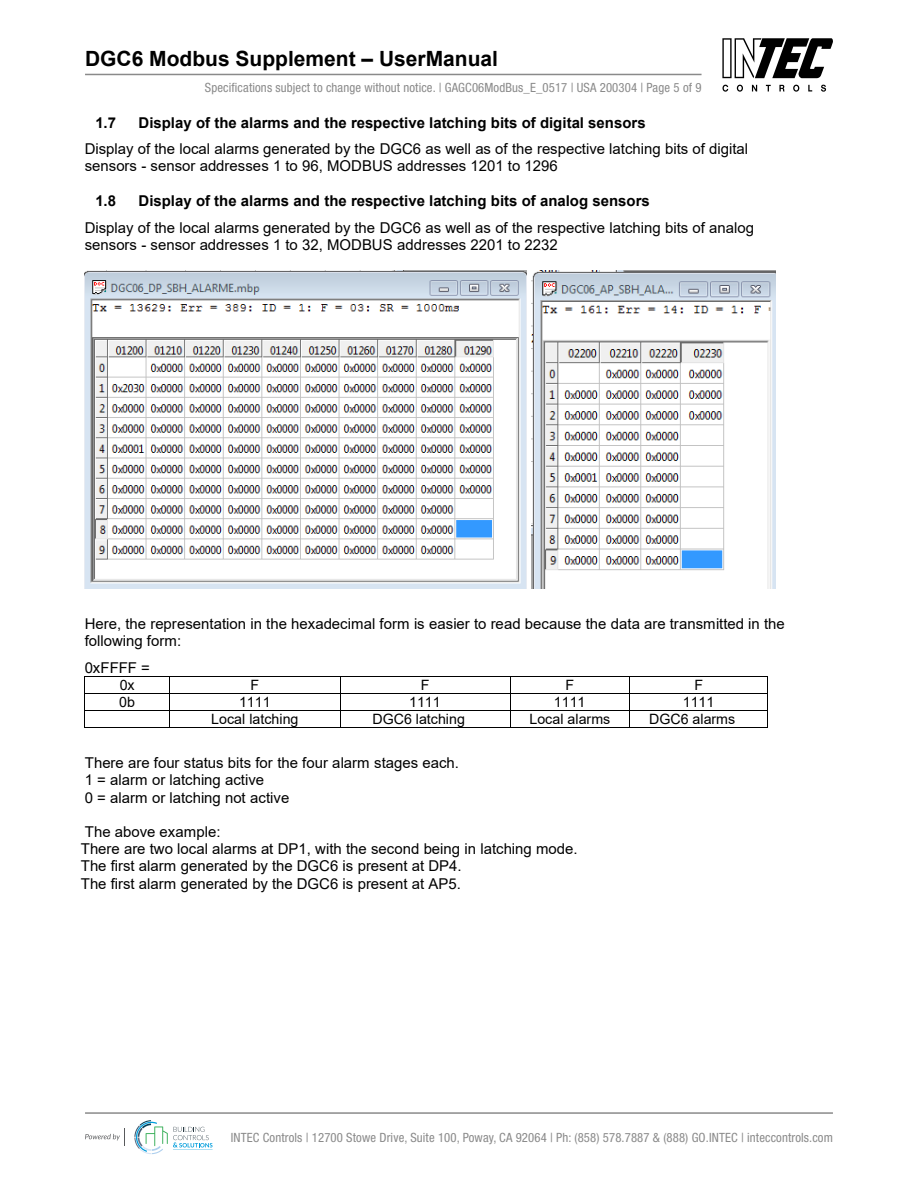
<style>
.page{position:relative;width:918px;height:1188px;background:#fff}
.page>*{position:absolute;margin:0;border:0;box-sizing:border-box;transform-origin:0 0}
.t1{font:700 21px "Arial";color:#000}
.t2{font:15px/17.2px "Arial";color:#000}
.t3{font:700 15px "Arial";color:#000}
.t4{font:14.25px "Arial";color:#000}
.t5{font:condensed 12.75px "Helvetica Neue";letter-spacing:.01em;color:#8a8a8a}
.s1{font-weight:700}
</style>
<div class="page">
<hr style="left:85px;top:676px;width:85px;height:1px;background:#000">
<hr style="left:170px;top:676px;width:170px;height:1px;background:#000">
<hr style="left:340px;top:676px;width:170px;height:1px;background:#000">
<hr style="left:511px;top:676px;width:118px;height:1px;background:#000">
<hr style="left:630px;top:676px;width:137px;height:1px;background:#000">
<hr style="left:85px;top:693px;width:85px;height:1px;background:#000">
<hr style="left:170px;top:693px;width:170px;height:1px;background:#000">
<hr style="left:340px;top:693px;width:170px;height:1px;background:#000">
<hr style="left:511px;top:693px;width:118px;height:1px;background:#000">
<hr style="left:630px;top:693px;width:137px;height:1px;background:#000">
<hr style="left:85px;top:710px;width:85px;height:1px;background:#000">
<hr style="left:170px;top:710px;width:170px;height:1px;background:#000">
<hr style="left:340px;top:710px;width:170px;height:1px;background:#000">
<hr style="left:511px;top:710px;width:118px;height:1px;background:#000">
<hr style="left:630px;top:710px;width:137px;height:1px;background:#000">
<svg style="left:84px;top:676px;width:1px;height:52px"></svg>
<hr style="left:85px;top:727px;width:85px;height:1px;background:#000">
<hr style="left:170px;top:727px;width:170px;height:1px;background:#000">
<svg style="left:340px;top:677px;width:1px;height:50px"></svg>
<hr style="left:340px;top:727px;width:170px;height:1px;background:#000">
<svg style="left:510px;top:676px;width:1px;height:52px"></svg>
<hr style="left:511px;top:727px;width:118px;height:1px;background:#000">
<svg style="left:629px;top:676px;width:1px;height:52px"></svg>
<hr style="left:630px;top:727px;width:137px;height:1px;background:#000">
<svg style="left:767px;top:676px;width:1px;height:52px"></svg>
<img style="left:85px;top:271px;width:442px;height:318px">
<img style="left:531px;top:271px;width:244px;height:318px">
<svg style="left:722px;top:85px;width:6px;height:7px"></svg>
<svg style="left:737px;top:85px;width:6px;height:7px"></svg>
<svg style="left:752px;top:85px;width:5px;height:6px"></svg>
<svg style="left:766px;top:85px;width:5px;height:6px"></svg>
<svg style="left:779px;top:85px;width:6px;height:6px"></svg>
<svg style="left:793px;top:85px;width:6px;height:7px"></svg>
<svg style="left:808px;top:85px;width:4px;height:6px"></svg>
<svg style="left:821px;top:85px;width:5px;height:7px"></svg>
<svg style="left:722px;top:38px;width:111px;height:40px"></svg>
<hr style="left:85px;top:74px;width:617px;height:1px;background:#8a8a8a">
<hr style="left:85px;top:1112px;width:748px;height:2px;background:#8a8a8a">
<svg style="left:134px;top:1120px;width:79px;height:34px"></svg>
<svg style="left:85px;top:1129px;width:40px;height:17px"></svg>
<h1 class="t1" style="left:85px;top:44px;width:415px">DGC6 Modbus Supplement – UserManual</h1>
<p class="t5" style="left:205px;top:80px;width:498px">Specifications subject to change without notice. | GAGC06ModBus_E_0517 | USA 200304 | Page 5 of 9</p>
<p class="t2" style="left:85px;top:109px;width:665px;line-height:26.2px;text-indent:54px"><span class="s1">Display of the alarms and the respective latching bits of digital sensors<br></span>Display of the local alarms generated by the DGC6 as well as of the respective latching bits of digital</p>
<p class="t2" style="left:85px;top:157px;width:475px">sensors - sensor addresses 1 to 96, MODBUS addresses 1201 to 1296</p>
<p class="t3" style="left:95px;top:190px;width:22px">1.8</p>
<p class="t3" style="left:95px;top:112px;width:22px">1.7</p>
<p class="t2" style="left:85px;top:188px;width:671px;line-height:26.4px;text-indent:54px"><span class="s1">Display of the alarms and the respective latching bits of analog sensors<br></span>Display of the local alarms generated by the DGC6 as well as of the respective latching bits of analog</p>
<p class="t2" style="left:85px;top:236px;width:475px">sensors - sensor addresses 1 to 32, MODBUS addresses 2201 to 2232</p>
<p class="t2" style="left:85px;top:615px;width:702px">Here, the representation in the hexadecimal form is easier to read because the data are transmitted in the following form:</p>
<p class="t2" style="left:85px;top:659px;width:67px">0xFFFF =</p>
<p class="t4" style="left:120px;top:675px;width:17px">0x</p>
<p class="t4" style="left:251px;top:675px;width:10px">F</p>
<p class="t4" style="left:421px;top:675px;width:10px">F</p>
<p class="t4" style="left:565px;top:675px;width:10px">F</p>
<p class="t4" style="left:694px;top:675px;width:10px">F</p>
<p class="t4" style="left:119px;top:692px;width:17px">0b</p>
<p class="t4" style="left:239px;top:692px;width:33px">1111</p>
<p class="t4" style="left:409px;top:692px;width:33px">1111</p>
<p class="t4" style="left:554px;top:692px;width:33px">1111</p>
<p class="t4" style="left:683px;top:692px;width:33px">1111</p>
<p class="t4" style="left:211px;top:709px;width:89px">Local latching</p>
<p class="t4" style="left:372px;top:709px;width:94px">DGC6 latching</p>
<p class="t4" style="left:529px;top:709px;width:82px">Local alarms</p>
<p class="t4" style="left:649px;top:709px;width:88px">DGC6 alarms</p>
<p class="t2" style="left:85px;top:754px;width:376px">There are four status bits for the four alarm stages each.<br>1 = alarm or latching active<br>0 = alarm or latching not active</p>
<p class="t2" style="left:81px;top:823px;width:498px">The above example:<br>There are two local alarms at DP1, with the second being in latching mode.<br>The first alarm generated by the DGC6 is present at DP4.<br>The first alarm generated by the DGC6 is present at AP5.</p>
<p class="t5" style="left:231px;top:1130px;width:604px">INTEC Controls | 12700 Stowe Drive, Suite 100, Poway, CA 92064 | Ph: (858) 578.7887 &amp; (888) GO.INTEC | inteccontrols.com</p>
</div>
